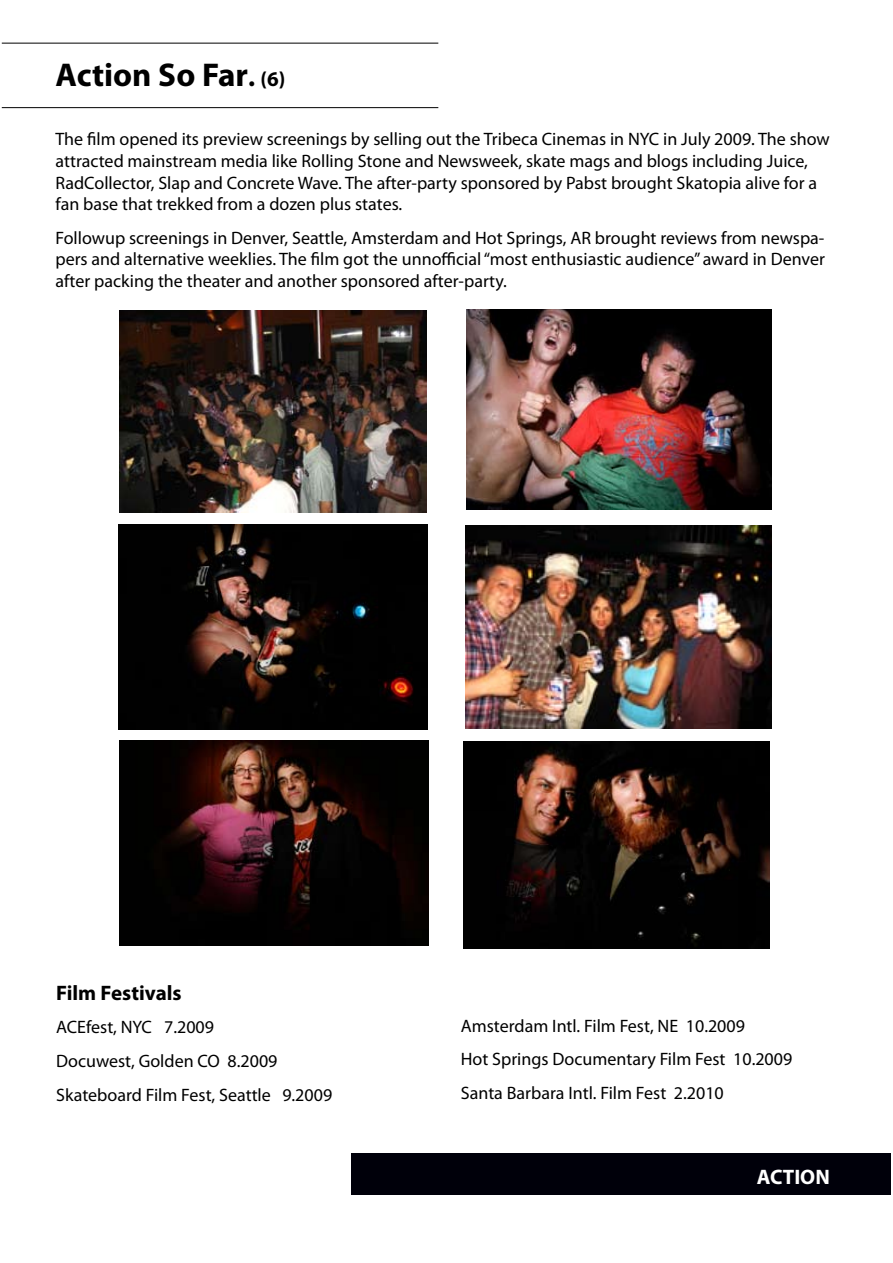
<style>
.page{position:relative;width:893px;height:1263px;background:#fff}
.page>*{position:absolute;margin:0;border:0;box-sizing:border-box;transform-origin:0 0}
.t1{font:700 33px "Myriad Pro";color:#000}
.t2{font:700 21px "Myriad Pro";color:#000}
.t3{font:700 21px "Myriad Pro";color:#fff}
.t4{font:18px/21.6px "Myriad Pro";color:#000}
.s1{font-size:27px}
.s2{font-size:21px}
</style>
<div class="page">
<img style="left:466px;top:309px;width:306px;height:201px">
<img style="left:120px;top:310px;width:307px;height:202px">
<img style="left:119px;top:740px;width:309px;height:206px">
<img style="left:118px;top:524px;width:309px;height:206px">
<img style="left:464px;top:742px;width:305px;height:206px">
<img style="left:465px;top:526px;width:306px;height:202px">
<div style="left:351px;top:1154px;width:540px;height:41px;background:#00000a"></div>
<hr style="left:2px;top:43px;width:436px;height:1px;background:#000">
<hr style="left:2px;top:107px;width:436px;height:1px;background:#000">
<h1 class="t1" style="left:56px;top:54px;width:231px">Action So Far<span class="s1">.</span> <span class="s2">(6)</span></h1>
<p class="t4" style="left:56px;top:128px;width:776px">The film opened its preview screenings by selling out the Tribeca Cinemas in NYC in July 2009. The show attracted mainstream media like Rolling Stone and Newsweek, skate mags and blogs including Juice, RadCollector, Slap and Concrete Wave. The after-party sponsored by Pabst brought Skatopia alive for a fan base that trekked from a dozen plus states.</p>
<p class="t4" style="left:56px;top:227px;width:771px;text-align:justify">Followup screenings in Denver, Seattle, Amsterdam and Hot Springs, AR brought reviews from newspa&shy;pers and alternative weeklies. The film got the unnofficial “most enthusiastic audience” award in Denver after packing the theater and another sponsored after-party.</p>
<p class="t2" style="left:56px;top:979px;width:127px">Film Festivals</p>
<p class="t4" style="left:56px;top:1010px;width:278px;line-height:33.6px">ACEfest, NYC 7.2009<br>Docuwest, Golden CO 8.2009<br>Skateboard Film Fest, Seattle 9.2009</p>
<p class="t4" style="left:461px;top:1009px;width:333px;line-height:33.6px">Amsterdam Intl. Film Fest, NE 10.2009<br>Hot Springs Documentary Film Fest 10.2009<br>Santa Barbara Intl. Film Fest 2.2010</p>
<p class="t3" style="left:757px;top:1163px;width:75px">ACTION</p>
</div>
